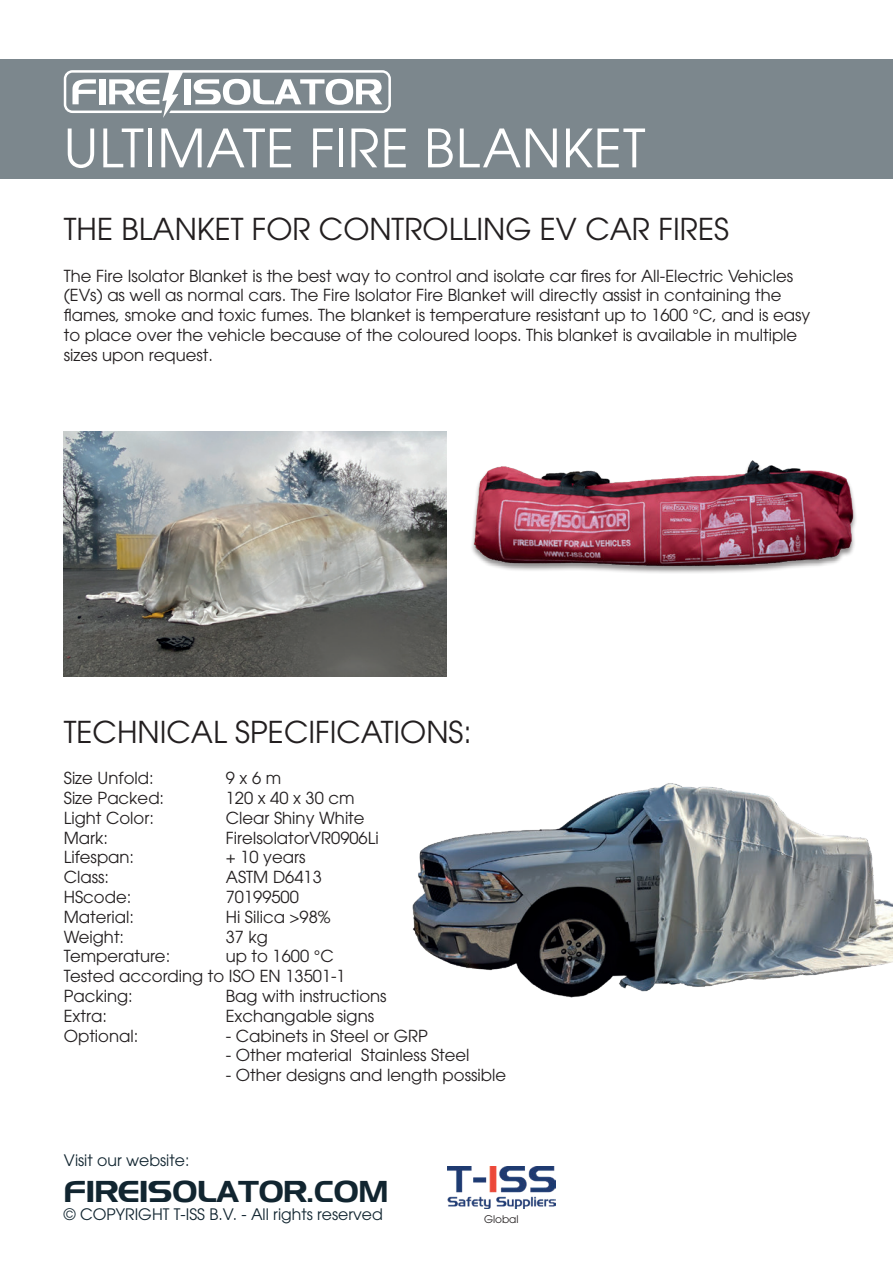
<style>
.page{position:relative;width:893px;height:1263px;background:#fff}
.page>*{position:absolute;margin:0;border:0;box-sizing:border-box;transform-origin:0 0}
.t1{font:52.5px "Avant Garde";letter-spacing:.02em;color:#fff}
.t2{font:30px "Avant Garde";color:#231f20}
.t3{font:30px "Denmark";color:#112530}
.t4{font:16.5px/19.8px "Avant Garde";color:#231f20}
.t5{font:15.75px "Avant Garde";color:#112530}
.t6{font:10.5px "Avant Garde";color:#231f20}
</style>
<div class="page">
<div style="left:0;top:60px;width:893px;height:119px;background:#7c878d"></div>
<svg style="left:64px;top:70px;width:327px;height:48px"></svg>
<div style="left:469px;top:460px;width:389px;height:114px;background:#231f20;opacity:.5"></div>
<img style="left:472px;top:460px;width:383px;height:108px">
<img style="left:412px;top:783px;width:481px;height:215px">
<img style="left:63px;top:431px;width:383px;height:245px">
<img style="left:447px;top:1167px;width:108px;height:41px">
<h1 class="t1" style="left:64px;top:128px;width:583px">ULTIMATE FIRE BLANKET</h1>
<h2 class="t2" style="left:64px;top:217px;width:667px">THE BLANKET FOR CONTROLLING EV CAR FIRES</h2>
<p class="t4" style="left:64px;top:267px;width:748px">The Fire Isolator Blanket is the best way to control and isolate car fires for All-Electric Vehicles (EVs) as well as normal cars. The Fire Isolator Fire Blanket will directly assist in containing the flames, smoke and toxic fumes. The blanket is temperature resistant up to 1600 °C, and is easy to place over the vehicle because of the coloured loops. This blanket is available in multiple sizes upon request.</p>
<h2 class="t2" style="left:64px;top:720px;width:409px">TECHNICAL SPECIFICATIONS:</h2>
<p class="t4" style="left:64px;top:770px;width:91px">Size Unfold:</p>
<p class="t4" style="left:226px;top:770px;width:57px">9 x 6 m</p>
<p class="t4" style="left:64px;top:789px;width:102px">Size Packed:</p>
<p class="t4" style="left:226px;top:789px;width:130px">120 x 40 x 30 cm</p>
<p class="t4" style="left:64px;top:809px;width:92px">Light Color:</p>
<p class="t4" style="left:226px;top:809px;width:140px">Clear Shiny White</p>
<p class="t4" style="left:64px;top:829px;width:46px">Mark:</p>
<p class="t4" style="left:226px;top:829px;width:154px">FireIsolatorVR0906Li</p>
<p class="t4" style="left:64px;top:849px;width:72px">Lifespan:</p>
<p class="t4" style="left:226px;top:849px;width:81px">+ 10 years</p>
<p class="t4" style="left:64px;top:869px;width:47px">Class:</p>
<p class="t4" style="left:226px;top:869px;width:98px">ASTM D6413</p>
<p class="t4" style="left:64px;top:888px;width:69px">HScode:</p>
<p class="t4" style="left:226px;top:888px;width:75px">70199500</p>
<p class="t4" style="left:64px;top:908px;width:72px">Material:</p>
<p class="t4" style="left:226px;top:908px;width:106px">Hi Silica &gt;98%</p>
<p class="t4" style="left:64px;top:928px;width:62px">Weight:</p>
<p class="t4" style="left:226px;top:928px;width:44px">37 kg</p>
<p class="t4" style="left:64px;top:948px;width:108px">Temperature:</p>
<p class="t4" style="left:64px;top:948px;width:283px;text-indent:162px">up to 1600 °C<br>Tested according to ISO EN 13501-1<br>Packing:</p>
<p class="t4" style="left:226px;top:987px;width:162px">Bag with instructions</p>
<p class="t4" style="left:64px;top:1007px;width:45px">Extra:</p>
<p class="t4" style="left:226px;top:1007px;width:150px">Exchangable signs</p>
<p class="t4" style="left:64px;top:1027px;width:76px">Optional:</p>
<p class="t4" style="left:226px;top:1027px;width:204px">- Cabinets in Steel or GRP</p>
<p class="t4" style="left:226px;top:1047px;width:245px">- Other material Stainless Steel</p>
<p class="t4" style="left:226px;top:1067px;width:282px">- Other designs and length possible</p>
<p class="t5" style="left:64px;top:1154px;width:127px">Visit our website:</p>
<h2 class="t3" style="left:64px;top:1174px;width:326px">FIREISOLATOR.COM</h2>
<p class="t5" style="left:64px;top:1208px;width:321px">© COPYRIGHT T-ISS B.V. - All rights reserved</p>
<p class="t6" style="left:484px;top:1215px;width:36px">Global</p>
</div>
